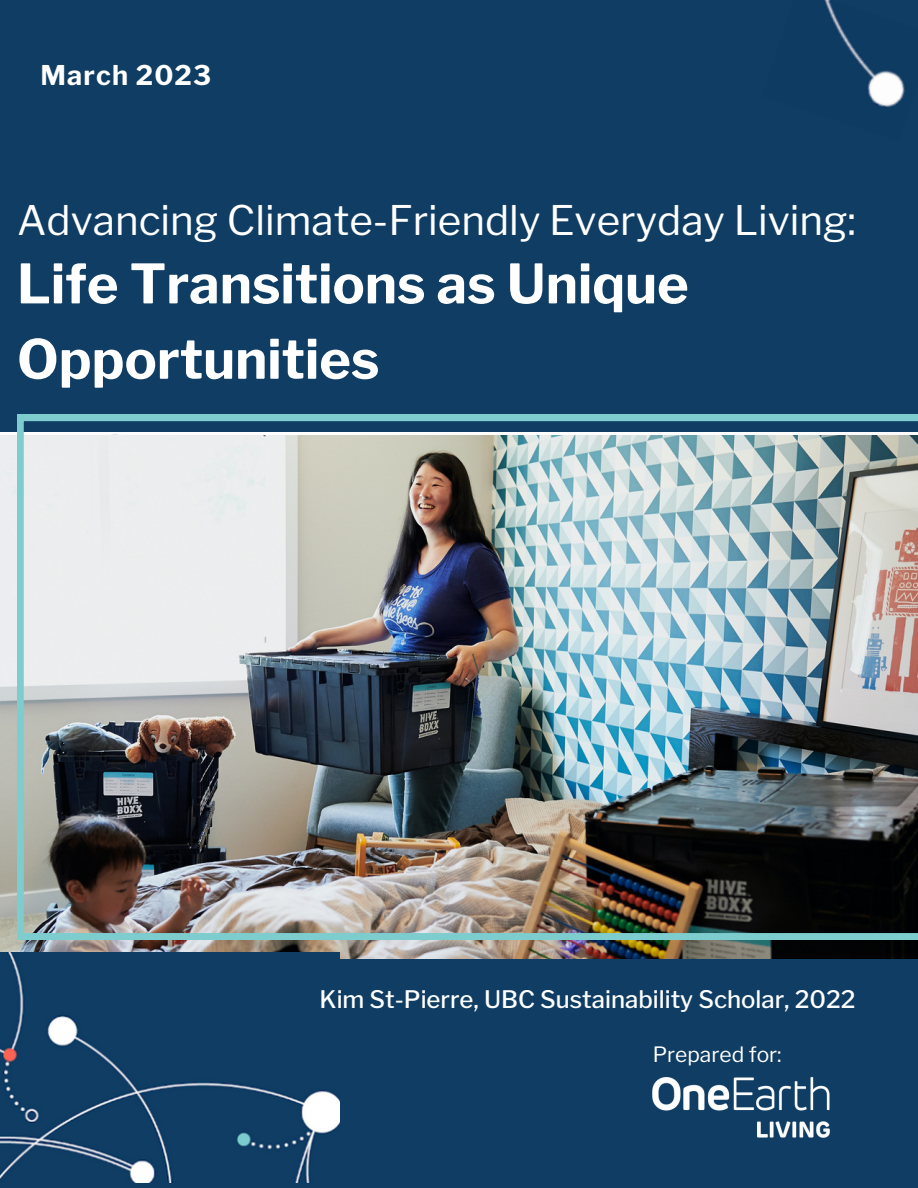
<style>
.page{position:relative;width:918px;height:1188px;background:#0f3d63}
.page>*{position:absolute;margin:0;border:0;box-sizing:border-box;transform-origin:0 0}
.t1{font:700 54px/75.3px "Libre Franklin";color:#fff}
.t2{font:40.5px "Libre Franklin";color:#fff}
.t3{font:700 27px "Libre Franklin";letter-spacing:.04em;color:#fff}
.t4{font:500 24px "Libre Franklin";color:#fff}
.t5{font:22.5px/28.2px "Source Serif Pro";color:#484b4d}
.t6{font:21px "Libre Franklin";color:#fff}
</style>
<div class="page">
<img style="left:653px;top:1078px;width:176px;height:59px">
<img style="left:0;top:436px;width:918px;height:523px">
<img style="left:17px;top:414px;width:901px;height:526px">
<img style="left:0;top:953px;width:339px;height:229px">
<img style="left:824px;top:0;width:81px;height:108px">
<p class="t3" style="left:41px;top:59px;width:172px">March 2023</p>
<h2 class="t2" style="left:17px;top:196px;width:841px">Advancing Climate-Friendly Everyday Living:</h2>
<h1 class="t1" style="left:17px;top:246px;width:673px">Life Transitions as Unique<br>Opportunities</h1>
<p class="t5" style="left:472px;top:649px;width:9px">\ \</p>
<p class="t4" style="left:320px;top:984px;width:538px">Kim St-Pierre, UBC Sustainability Scholar, 2022</p>
<p class="t6" style="left:653px;top:1042px;width:130px">Prepared for:</p>
</div>
